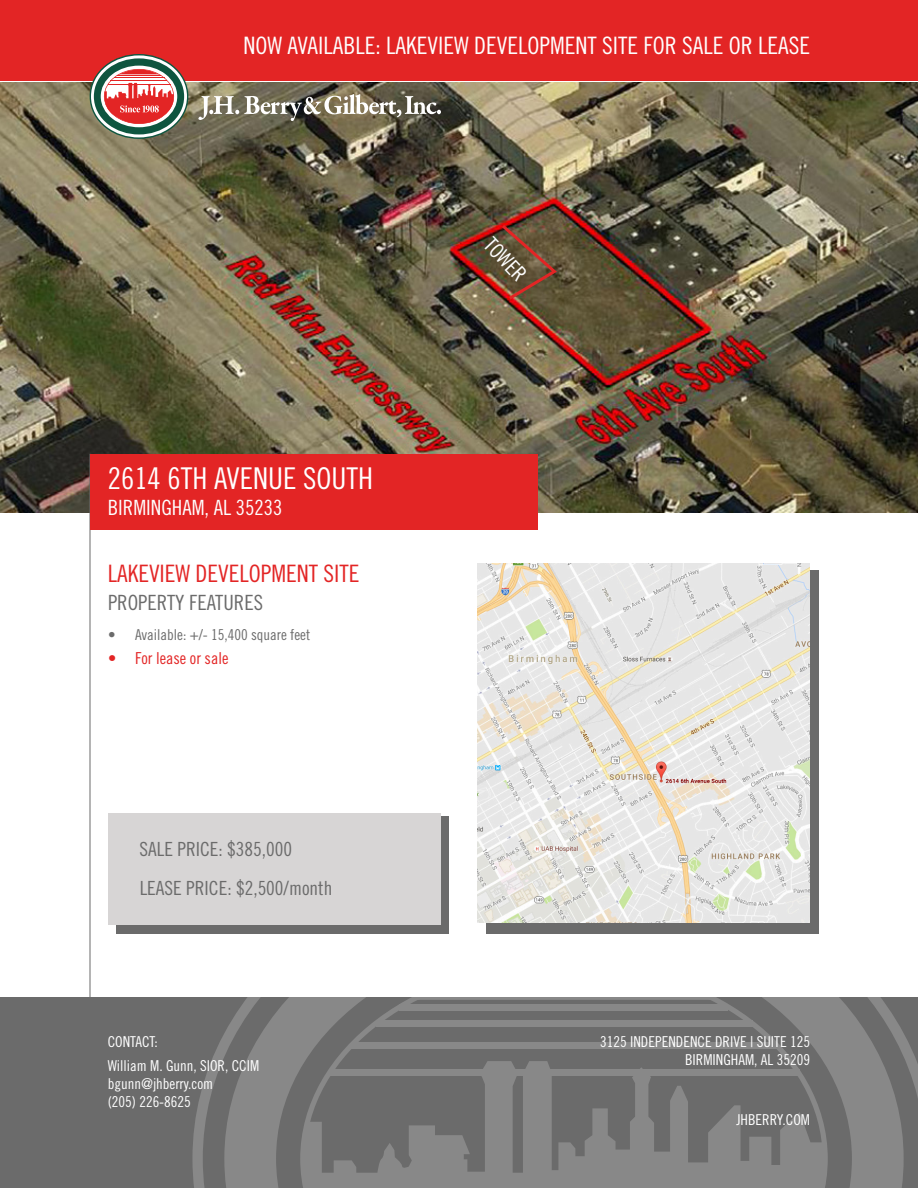
<style>
.page{position:relative;width:918px;height:1188px;background:#fff}
.page>*{position:absolute;margin:0;border:0;box-sizing:border-box;transform-origin:0 0}
.t1{font:30px "Trade Gothic Cond Eighteen";color:#fff}
.t2{font:24px "Trade Gothic Cond Eighteen";color:#fff}
.t3{font:24px "Trade Gothic Cond Eighteen";color:#e32525}
.t4{font:21px "Trade Gothic Cond Eighteen";color:#fff}
.t5{font:21px "Trade Gothic Cond Eighteen";color:#6b6b6b}
.t6{font:19.5px "Trade Gothic LT Std Cn 18";color:#6b6b6b}
.t7{font:16.5px "Trade Gothic Cond Eighteen";color:#e32525}
.t8{font:15px "Trade Gothic Cond Eighteen";color:#fff}
.t9{font:15px "Trade Gothic Cond Eighteen";color:#6b6b6b}
.s1{font-family:"Trade Gothic Cond Eighteen"}
</style>
<div class="page">
<img style="left:0;top:83px;width:918px;height:429px">
<div style="left:486px;top:571px;width:333px;height:363px;background:#6b6b6b"></div>
<div style="left:0;top:997px;width:918px;height:191px;background:#6b6b6b"></div>
<svg style="left:198px;top:997px;width:720px;height:191px"></svg>
<svg style="left:300px;top:997px;width:528px;height:64px"></svg>
<svg style="left:414px;top:997px;width:299px;height:3px"></svg>
<div style="left:399px;top:1004px;width:329px;height:6px;background:#888"></div>
<div style="left:376px;top:1020px;width:376px;height:7px;background:#888"></div>
<div style="left:351px;top:1042px;width:426px;height:6px;background:#888"></div>
<svg style="left:285px;top:1061px;width:555px;height:127px"></svg>
<div style="left:0;top:0;width:918px;height:81px;background:#e32525"></div>
<hr style="left:90px;top:454px;width:1px;height:586px;background:#6b6b6b">
<div style="left:90px;top:454px;width:447px;height:75px;background:#e32525"></div>
<svg style="left:90px;top:54px;width:98px;height:85px"></svg>
<svg style="left:198px;top:94px;width:243px;height:27px"></svg>
<div style="left:116px;top:817px;width:333px;height:117px;background:#6b6b6b"></div>
<div style="left:108px;top:814px;width:333px;height:111px;background:#d7d5d5"></div>
<img style="left:499px;top:222px;width:60px;height:80px">
<img style="left:477px;top:563px;width:333px;height:360px">
<p class="t2" style="left:244px;top:31px;width:568px">NOW AVAILABLE: LAKEVIEW DEVELOPMENT SITE FOR SALE OR LEASE</p>
<p class="t1" style="left:108px;top:461px;width:267px">2614 6TH AVENUE SOUTH</p>
<p class="t4" style="left:108px;top:495px;width:176px">BIRMINGHAM, AL 35233</p>
<p class="t3" style="left:108px;top:559px;width:253px">LAKEVIEW DEVELOPMENT SITE</p>
<p class="t5" style="left:108px;top:590px;width:157px">PROPERTY FEATURES</p>
<p class="t9" style="left:108px;top:626px;width:204px">• Available: +/- 15,400 square feet</p>
<p class="t7" style="left:108px;top:648px;width:122px">• For lease or sale</p>
<p class="t6" style="left:140px;top:838px;width:154px">SALE <span class="s1">PRICE:</span> $385,000</p>
<h3 class="t6" style="left:140px;top:876px;width:194px">LEASE PRICE: $2,500/month</h3>
<p class="t8" style="left:108px;top:1033px;width:52px">CONTACT:</p>
<p class="t8" style="left:108px;top:1057px;width:153px">William M. Gunn, SIOR, CCIM</p>
<p class="t8" style="left:108px;top:1075px;width:107px">bgunn@jhberry.com</p>
<p class="t8" style="left:108px;top:1093px;width:85px">(205) 226-8625</p>
<p class="t4" style="left:497px;top:232px;width:53px;rotate:47deg">TOWER</p>
<p class="t8" style="left:600px;top:1033px;width:211px">3125 INDEPENDENCE DRIVE | SUITE 125</p>
<p class="t8" style="left:685px;top:1051px;width:126px">BIRMINGHAM, AL 35209</p>
<p class="t8" style="left:736px;top:1111px;width:75px">JHBERRY.COM</p>
</div>
